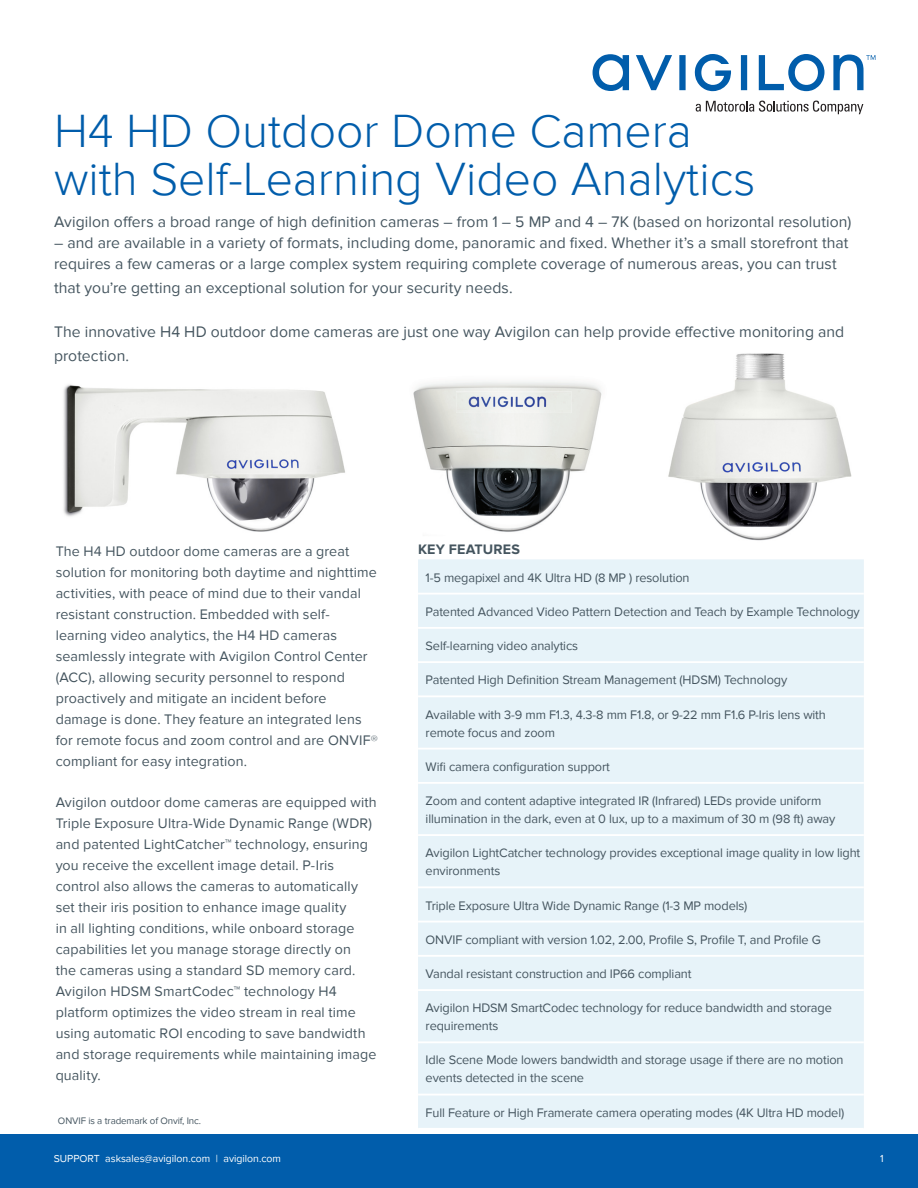
<style>
.page{position:relative;width:918px;height:1188px;background:#fff}
.page>*{position:absolute;margin:0;border:0;box-sizing:border-box;transform-origin:0 0}
.Main_Title{font:300 48px/48px "Proxima Nova";color:#015dab}
.Body{font:15.75px/21px "Proxima Nova";letter-spacing:.005em;color:#45555f}
.Body-2{font:14.25px/21px "Proxima Nova";letter-spacing:.01em;color:#45555f}
.Section_Headings{font:700 14.25px "Proxima Nova";letter-spacing:.015em;color:#45555f}
.Spec_body{font:12.75px/18px "Proxima Nova";letter-spacing:-.01em;color:#45555f}
.t1{font:10.5px "Proxima Nova";color:#fff}
.Feature_Icon_List_Te{font:9.75px "Proxima Nova";letter-spacing:-.01em;color:#455560}
.s1{font-weight:300}
</style>
<div class="page">
<div style="left:0;top:1134px;width:918px;height:54px;background:#015dab"></div>
<svg style="left:593px;top:54px;width:282px;height:37px"></svg>
<svg style="left:696px;top:101px;width:167px;height:13px"></svg>
<img style="left:63px;top:384px;width:282px;height:148px">
<img style="left:413px;top:382px;width:189px;height:150px">
<img style="left:456px;top:391px;width:116px;height:22px">
<img style="left:458px;top:393px;width:112px;height:17px">
<img style="left:668px;top:353px;width:184px;height:188px">
<div style="left:418px;top:559px;width:446px;height:569px;background:#e7f3f9"></div>
<hr style="left:418px;top:748px;width:446px;height:2px;background:#fff">
<hr style="left:418px;top:782px;width:446px;height:2px;background:#fff">
<hr style="left:418px;top:834px;width:446px;height:2px;background:#fff">
<hr style="left:418px;top:886px;width:446px;height:2px;background:#fff">
<hr style="left:418px;top:921px;width:446px;height:2px;background:#fff">
<hr style="left:418px;top:955px;width:446px;height:2px;background:#fff">
<hr style="left:418px;top:627px;width:446px;height:2px;background:#fff">
<hr style="left:418px;top:661px;width:446px;height:2px;background:#fff">
<hr style="left:418px;top:695px;width:446px;height:2px;background:#fff">
<hr style="left:418px;top:593px;width:446px;height:2px;background:#fff">
<hr style="left:418px;top:989px;width:446px;height:2px;background:#fff">
<hr style="left:418px;top:1041px;width:446px;height:2px;background:#fff">
<hr style="left:418px;top:1094px;width:446px;height:2px;background:#fff">
<p class="Main_Title" style="left:54px;top:107px;width:703px">H4 HD Outdoor Dome Camera with Self-Learning Video Analytics</p>
<p class="Body" style="left:54px;top:211px;width:799px">Avigilon offers a broad range of high definition cameras – from 1 – 5 MP and 4 – 7K (based on horizontal resolution)</p>
<p class="Body" style="left:54px;top:232px;width:796px">– and are available in a variety of formats, including dome, panoramic and fixed. Whether it’s a small storefront that requires a few cameras or a large complex system requiring complete coverage of numerous areas, you can trust</p>
<p class="Body" style="left:54px;top:277px;width:460px">that you’re getting an exceptional solution for your security needs.</p>
<p class="Body" style="left:54px;top:320px;width:792px;line-height:24px">The innovative H4 HD outdoor dome cameras are just one way Avigilon can help provide effective monitoring and protection.</p>
<p class="Body-2" style="left:56px;top:541px;width:324px">The H4 HD outdoor dome cameras are a great solution for monitoring both daytime and nighttime activities, with peace of mind due to their vandal resistant construction. Embedded with self&shy;learning video analytics, the H4 HD cameras seamlessly integrate with Avigilon Control Center (ACC), allowing security personnel to respond proactively and mitigate an incident before damage is done. They feature an integrated lens for remote focus and zoom control and are ONVIF<span class="s1">® </span>compliant for easy integration.</p>
<p class="Body-2" style="left:56px;top:792px;width:323px">Avigilon outdoor dome cameras are equipped with Triple Exposure Ultra-Wide Dynamic Range (WDR) and patented LightCatcher™ technology, ensuring you receive the excellent image detail. P-Iris control also allows the cameras to automatically set their iris position to enhance image quality<br>in all lighting conditions, while onboard storage capabilities let you manage storage directly on<br>the cameras using a standard SD memory card.<br>Avigilon HDSM SmartCodec™ technology H4 platform optimizes the video stream in real time using automatic ROI encoding to save bandwidth and storage requirements while maintaining image quality.</p>
<p class="Feature_Icon_List_Te" style="left:58px;top:1116px;width:145px">ONVIF is a trademark of Onvif, Inc.</p>
<p class="Section_Headings" style="left:418px;top:541px;width:103px">KEY FEATURES</p>
<p class="Spec_body" style="left:426px;top:568px;width:266px">1-5 megapixel and 4K Ultra HD (8 MP ) resolution</p>
<p class="Spec_body" style="left:426px;top:603px;width:436px">Patented Advanced Video Pattern Detection and Teach by Example Technology</p>
<p class="Spec_body" style="left:426px;top:637px;width:154px">Self-learning video analytics</p>
<p class="Spec_body" style="left:426px;top:671px;width:363px">Patented High Definition Stream Management (HDSM) Technology</p>
<p class="Spec_body" style="left:426px;top:705px;width:402px">Available with 3-9 mm F1.3, 4.3-8 mm F1.8, or 9-22 mm F1.6 P-Iris lens with remote focus and zoom</p>
<p class="Spec_body" style="left:426px;top:758px;width:186px">Wifi camera configuration support</p>
<p class="Spec_body" style="left:426px;top:792px;width:411px">Zoom and content adaptive integrated IR (Infrared) LEDs provide uniform illumination in the dark, even at 0 lux, up to a maximum of 30 m (98 ft) away</p>
<p class="Spec_body" style="left:426px;top:844px;width:436px">Avigilon LightCatcher technology provides exceptional image quality in low light environments</p>
<p class="Spec_body" style="left:426px;top:896px;width:323px">Triple Exposure Ultra Wide Dynamic Range (1-3 MP models)</p>
<p class="Spec_body" style="left:426px;top:931px;width:397px">ONVIF compliant with version 1.02, 2.00, Profile S, Profile T, and Profile G</p>
<p class="Spec_body" style="left:426px;top:965px;width:267px">Vandal resistant construction and IP66 compliant</p>
<p class="Spec_body" style="left:426px;top:999px;width:408px">Avigilon HDSM SmartCodec technology for reduce bandwidth and storage requirements</p>
<p class="Spec_body" style="left:426px;top:1051px;width:420px">Idle Scene Mode lowers bandwidth and storage usage if there are no motion events detected in the scene</p>
<p class="Spec_body" style="left:426px;top:1104px;width:420px">Full Feature or High Framerate camera operating modes (4K Ultra HD model)</p>
<p class="t1" style="left:54px;top:1153px;width:229px">SUPPORT asksales@avigilon.com | avigilon.com</p>
<p class="t1" style="left:880px;top:1153px;width:5px">1</p>
</div>
